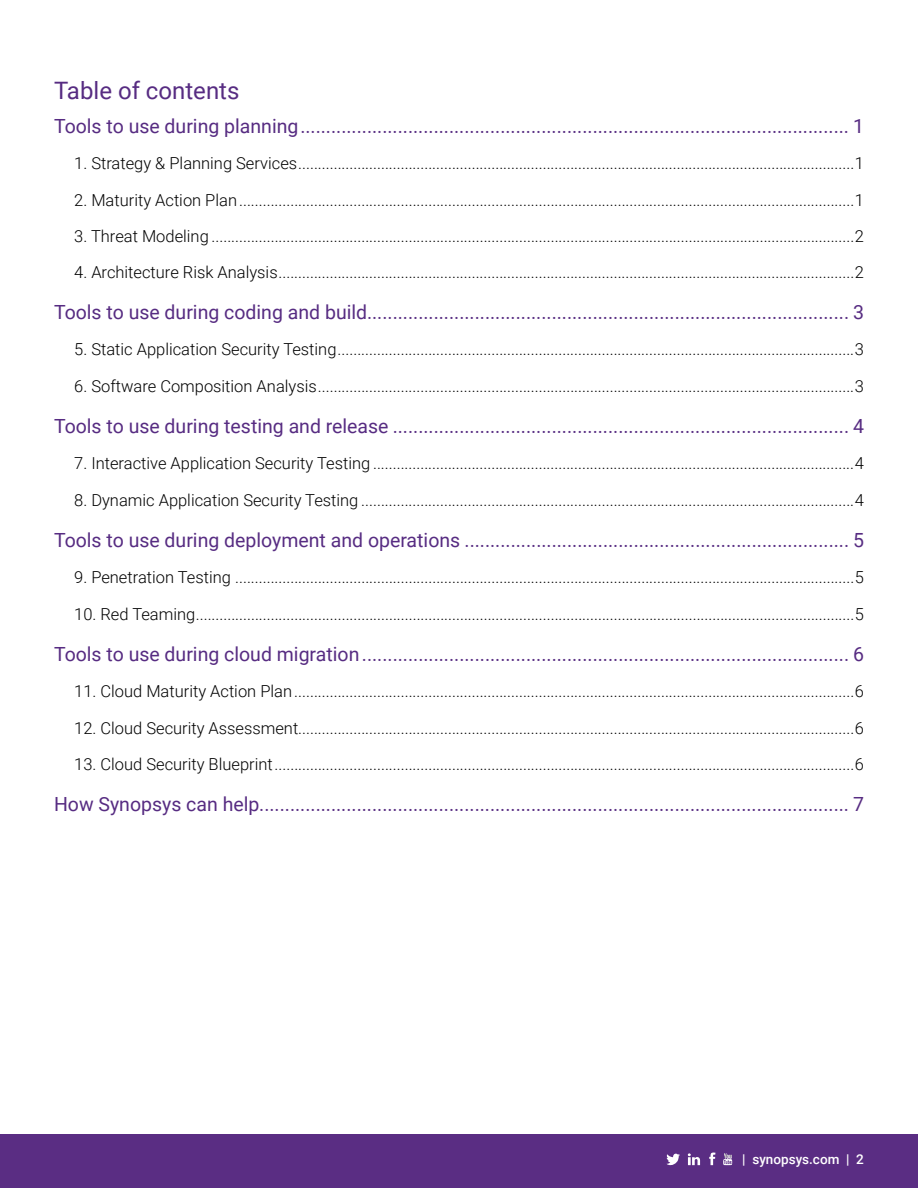
<style>
.page{position:relative;width:918px;height:1188px;background:#fff}
.page>*{position:absolute;margin:0;border:0;box-sizing:border-box;transform-origin:0 0}
.t1{font:24px "Roboto";color:#572c82}
.t2{font:19.5px "Roboto";color:#572c82}
.t3{font:300 16.5px "Roboto";color:#000}
.t4{font:500 13.5px "Roboto";color:#fff}
</style>
<div class="page">
<div style="left:0;top:1134px;width:918px;height:54px;background:#5a2d83"></div>
<svg style="left:667px;top:1153px;width:13px;height:12px"></svg>
<svg style="left:709px;top:1152px;width:7px;height:13px"></svg>
<svg style="left:723px;top:1153px;width:9px;height:12px"></svg>
<svg style="left:688px;top:1153px;width:12px;height:12px"></svg>
<h1 class="t1" style="left:54px;top:74px;width:187px">Table of contents</h1>
<p class="t2" style="left:54px;top:113px;width:812px">Tools to use during planning........................................................................................................... 1</p>
<p class="t3" style="left:74px;top:152px;width:791px">1. Strategy &amp; Planning Services.............................................................................................................................................1</p>
<p class="t3" style="left:74px;top:188px;width:791px">2. Maturity Action Plan............................................................................................................................................................1</p>
<p class="t3" style="left:74px;top:224px;width:791px">3. Threat Modeling ...................................................................................................................................................................2</p>
<p class="t3" style="left:74px;top:260px;width:791px">4. Architecture Risk Analysis..................................................................................................................................................2</p>
<p class="t2" style="left:54px;top:299px;width:812px">Tools to use during coding and build.............................................................................................. 3</p>
<p class="t3" style="left:74px;top:338px;width:791px">5. Static Application Security Testing...................................................................................................................................3</p>
<p class="t3" style="left:74px;top:374px;width:791px">6. Software Composition Analysis........................................................................................................................................3</p>
<p class="t2" style="left:54px;top:413px;width:812px">Tools to use during testing and release ......................................................................................... 4</p>
<p class="t3" style="left:74px;top:452px;width:791px">7. Interactive Application Security Testing ..........................................................................................................................4</p>
<p class="t3" style="left:74px;top:488px;width:791px">8. Dynamic Application Security Testing .............................................................................................................................4</p>
<p class="t2" style="left:54px;top:527px;width:811px">Tools to use during deployment and operations ........................................................................... 5</p>
<p class="t3" style="left:74px;top:566px;width:791px">9. Penetration Testing .............................................................................................................................................................5</p>
<p class="t3" style="left:74px;top:602px;width:791px">10. Red Teaming.......................................................................................................................................................................5</p>
<p class="t2" style="left:54px;top:641px;width:812px">Tools to use during cloud migration............................................................................................... 6</p>
<p class="t3" style="left:74px;top:680px;width:791px">11. Cloud Maturity Action Plan..............................................................................................................................................6</p>
<p class="t3" style="left:74px;top:716px;width:791px">12. Cloud Security Assessment.............................................................................................................................................6</p>
<p class="t3" style="left:74px;top:752px;width:791px">13. Cloud Security Blueprint...................................................................................................................................................6</p>
<p class="t2" style="left:54px;top:791px;width:812px">How Synopsys can help................................................................................................................... 7</p>
<p class="t4" style="left:742px;top:1149px;width:123px">| synopsys.com | 2</p>
</div>
